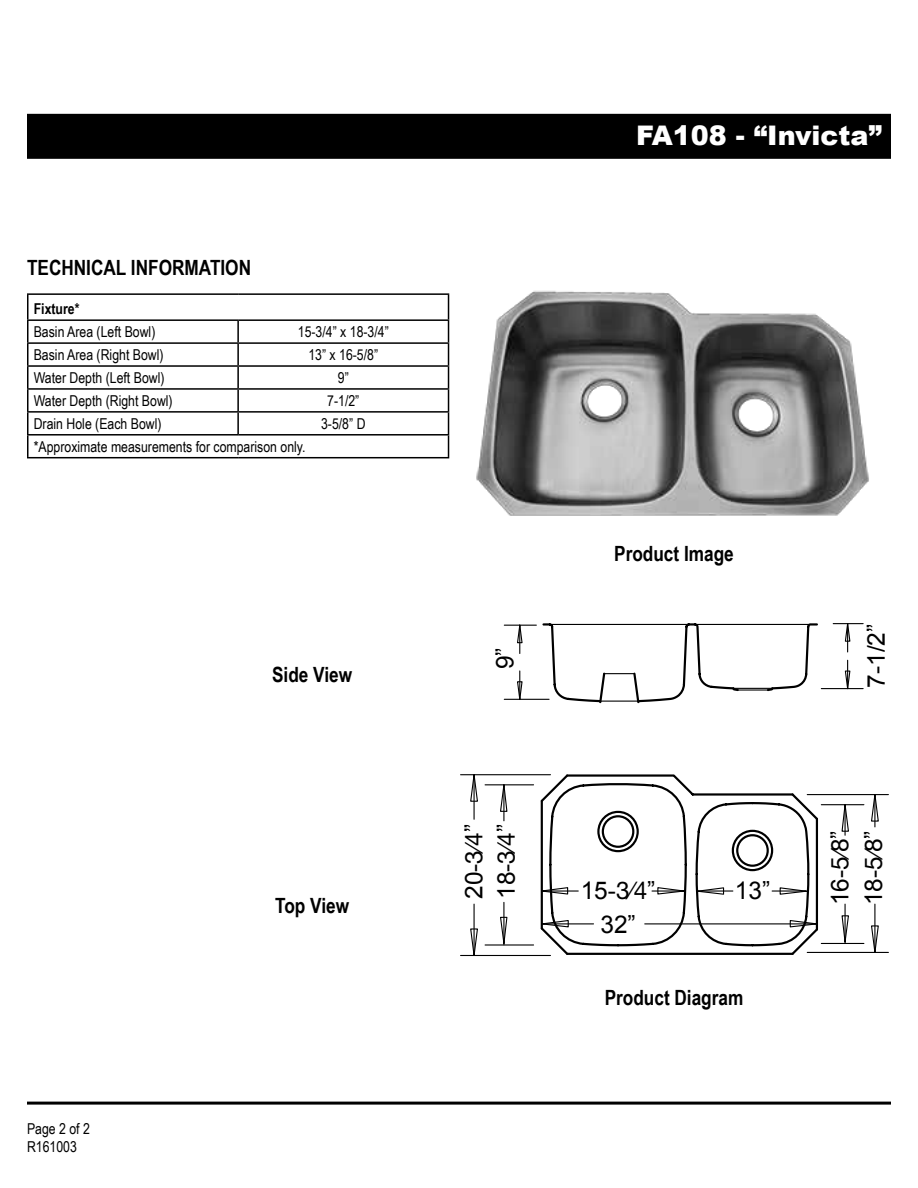
<style>
.page{position:relative;width:918px;height:1188px;background:#fff}
.page>*{position:absolute;margin:0;border:0;box-sizing:border-box;transform-origin:0 0}
.t1{font:900 27px "Arial";color:#fff}
.t2{font:24.45px "Arial";color:#000}
.t3{font:700 21px "Arial Narrow";color:#000}
.t4{font:15px/18px "Arial Narrow";color:#000}
.t5{font:700 15px "Arial Narrow";color:#000}
.s1{font-family:"Helvetica LT Std Fractions"}
</style>
<div class="page">
<div style="left:27px;top:114px;width:864px;height:45px;background:#000"></div>
<hr style="left:27px;top:1102px;width:864px;height:3px;background:#000">
<img style="left:476px;top:290px;width:393px;height:226px">
<hr style="left:27px;top:293px;width:211px;height:2px;background:#000">
<hr style="left:238px;top:293px;width:211px;height:2px;background:#000">
<hr style="left:27px;top:319px;width:211px;height:2px;background:#000">
<hr style="left:238px;top:319px;width:211px;height:2px;background:#000">
<hr style="left:237px;top:321px;width:2px;height:21px;background:#000">
<hr style="left:27px;top:342px;width:211px;height:2px;background:#000">
<hr style="left:238px;top:342px;width:211px;height:2px;background:#000">
<hr style="left:237px;top:344px;width:2px;height:21px;background:#000">
<hr style="left:27px;top:365px;width:211px;height:2px;background:#000">
<hr style="left:238px;top:365px;width:211px;height:2px;background:#000">
<hr style="left:237px;top:367px;width:2px;height:21px;background:#000">
<hr style="left:27px;top:388px;width:211px;height:2px;background:#000">
<hr style="left:238px;top:388px;width:211px;height:2px;background:#000">
<hr style="left:237px;top:390px;width:2px;height:21px;background:#000">
<hr style="left:27px;top:411px;width:211px;height:2px;background:#000">
<hr style="left:238px;top:411px;width:211px;height:2px;background:#000">
<hr style="left:237px;top:413px;width:2px;height:21px;background:#000">
<hr style="left:27px;top:434px;width:211px;height:2px;background:#000">
<svg style="left:27px;top:295px;width:1px;height:162px"></svg>
<hr style="left:238px;top:434px;width:211px;height:2px;background:#000">
<svg style="left:448px;top:295px;width:1px;height:162px"></svg>
<hr style="left:27px;top:457px;width:211px;height:1px;background:#000">
<hr style="left:238px;top:457px;width:211px;height:1px;background:#000">
<svg style="left:539px;top:774px;width:281px;height:182px"></svg>
<svg style="left:541px;top:623px;width:277px;height:81px"></svg>
<hr style="left:604px;top:673px;width:30px;height:1px;background:#000">
<hr style="left:550px;top:624px;width:139px;height:1px;background:#000">
<hr style="left:695px;top:624px;width:116px;height:1px;background:#000">
<hr style="left:645px;top:923px;width:172px;height:1px;background:#000">
<hr style="left:542px;top:923px;width:52px;height:1px;background:#000">
<hr style="left:652px;top:890px;width:32px;height:2px;background:#000">
<hr style="left:542px;top:890px;width:36px;height:2px;background:#000">
<hr style="left:807px;top:952px;width:81px;height:1px;background:#000">
<hr style="left:807px;top:794px;width:81px;height:1px;background:#000">
<hr style="left:874px;top:904px;width:1px;height:48px;background:#000">
<hr style="left:874px;top:795px;width:1px;height:32px;background:#000">
<hr style="left:821px;top:804px;width:43px;height:1px;background:#000">
<hr style="left:821px;top:943px;width:43px;height:1px;background:#000">
<hr style="left:845px;top:805px;width:1px;height:30px;background:#000">
<hr style="left:845px;top:904px;width:1px;height:39px;background:#000">
<hr style="left:833px;top:623px;width:30px;height:1px;background:#000">
<hr style="left:821px;top:688px;width:42px;height:1px;background:#000">
<svg style="left:789px;top:919px;width:29px;height:9px"></svg>
<svg style="left:541px;top:919px;width:28px;height:9px"></svg>
<svg style="left:657px;top:886px;width:28px;height:9px"></svg>
<svg style="left:540px;top:886px;width:29px;height:9px"></svg>
<svg style="left:870px;top:925px;width:10px;height:27px"></svg>
<svg style="left:870px;top:794px;width:10px;height:28px"></svg>
<svg style="left:841px;top:804px;width:9px;height:28px"></svg>
<svg style="left:841px;top:915px;width:9px;height:28px"></svg>
<svg style="left:844px;top:623px;width:7px;height:29px"></svg>
<svg style="left:844px;top:660px;width:7px;height:30px"></svg>
<hr style="left:772px;top:890px;width:34px;height:2px;background:#000">
<hr style="left:697px;top:890px;width:36px;height:2px;background:#000">
<svg style="left:779px;top:887px;width:29px;height:8px"></svg>
<svg style="left:696px;top:887px;width:29px;height:8px"></svg>
<hr style="left:504px;top:625px;width:32px;height:1px;background:#000">
<hr style="left:504px;top:699px;width:45px;height:1px;background:#000">
<svg style="left:516px;top:624px;width:7px;height:30px"></svg>
<svg style="left:516px;top:671px;width:7px;height:29px"></svg>
<hr style="left:461px;top:955px;width:89px;height:1px;background:#000">
<hr style="left:461px;top:774px;width:89px;height:1px;background:#000">
<hr style="left:474px;top:904px;width:1px;height:51px;background:#000">
<hr style="left:474px;top:775px;width:1px;height:44px;background:#000">
<hr style="left:485px;top:784px;width:49px;height:1px;background:#000">
<hr style="left:485px;top:944px;width:49px;height:2px;background:#000">
<hr style="left:503px;top:785px;width:1px;height:36px;background:#000">
<hr style="left:503px;top:902px;width:1px;height:43px;background:#000">
<svg style="left:469px;top:928px;width:10px;height:27px"></svg>
<svg style="left:469px;top:774px;width:10px;height:28px"></svg>
<svg style="left:499px;top:784px;width:9px;height:28px"></svg>
<svg style="left:499px;top:916px;width:9px;height:29px"></svg>
<h3 class="t3" style="left:27px;top:252px;width:226px">TECHNICAL INFORMATION</h3>
<p class="t5" style="left:34px;top:298px;width:47px">Fixture*</p>
<p class="t4" style="left:34px;top:322px;width:123px">Basin Area (Left Bowl)</p>
<p class="t4" style="left:298px;top:322px;width:92px">15-3/4” x 18-3/4”</p>
<p class="t4" style="left:34px;top:345px;width:131px">Basin Area (Right Bowl)</p>
<p class="t4" style="left:308px;top:345px;width:71px">13” x 16-5/8”</p>
<p class="t4" style="left:34px;top:368px;width:132px">Water Depth (Left Bowl)</p>
<p class="t4" style="left:338px;top:368px;width:12px">9”</p>
<p class="t4" style="left:34px;top:391px;width:140px">Water Depth (Right Bowl)</p>
<p class="t4" style="left:327px;top:391px;width:34px">7-1/2”</p>
<p class="t4" style="left:34px;top:414px;width:129px">Drain Hole (Each Bowl)</p>
<p class="t4" style="left:321px;top:414px;width:46px">3-5/8” D</p>
<p class="t4" style="left:34px;top:437px;width:273px">*Approximate measurements for comparison only.</p>
<h3 class="t3" style="left:272px;top:659px;width:82px">Side View</h3>
<p class="t4" style="left:27px;top:1119px;width:64px">Page 2 of 2<br>R161003</p>
<h3 class="t3" style="left:275px;top:890px;width:76px">Top View</h3>
<h1 class="t1" style="left:636px;top:116px;width:247px">FA108 - “Invicta”</h1>
<h2 class="t2" style="left:489px;top:669px;width:23px;rotate:-90deg">9”</h2>
<h3 class="t3" style="left:614px;top:537px;width:121px">Product Image</h3>
<h2 class="t2" style="left:860px;top:688px;width:65px;rotate:-90deg">7-1/2”</h2>
<h2 class="t2" style="left:458px;top:899px;width:76px;rotate:-90deg">20-<span class="s1">3/4</span>”</h2>
<h2 class="t2" style="left:490px;top:899px;width:76px;rotate:-90deg">18-<span class="s1">3/4</span>”</h2>
<h2 class="t2" style="left:858px;top:905px;width:76px;rotate:-90deg">18-<span class="s1">5/8</span>”</h2>
<h2 class="t2" style="left:824px;top:905px;width:76px;rotate:-90deg">16-<span class="s1">5/8</span>”</h2>
<h2 class="t2" style="left:581px;top:874px;width:76px">15-<span class="s1">3/4</span>”</h2>
<h2 class="t2" style="left:735px;top:874px;width:37px">13”</h2>
<h2 class="t2" style="left:600px;top:909px;width:37px">32”</h2>
<h3 class="t3" style="left:605px;top:982px;width:140px">Product Diagram</h3>
</div>
